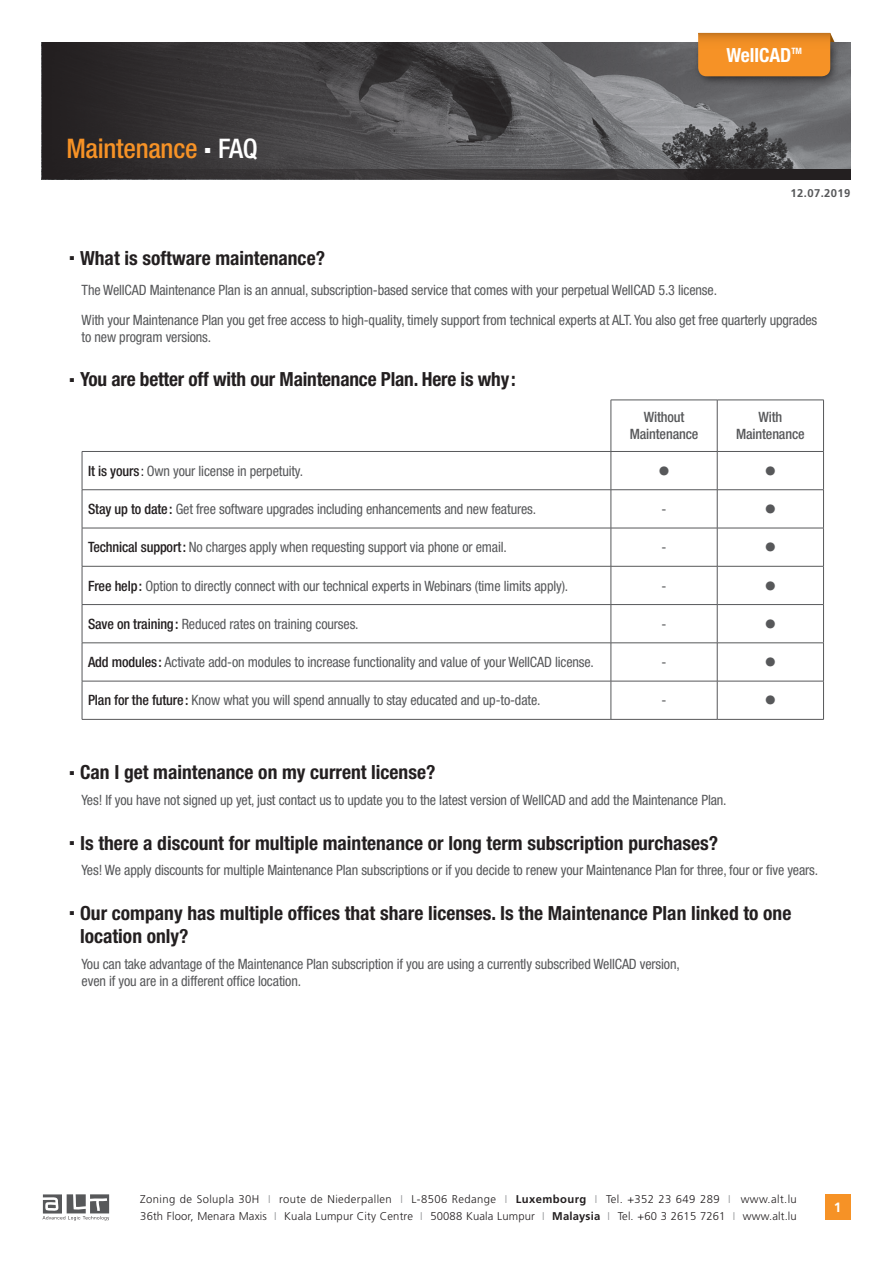
<style>
.page{position:relative;width:893px;height:1263px;background:#fff}
.page>*{position:absolute;margin:0;border:0;box-sizing:border-box;transform-origin:0 0}
.t1{font:500 condensed 27px "Helvetica Neue LT Std";letter-spacing:-.01em;color:#f69226}
.t2{font:condensed 25.5px "Helvetica Neue LT Std";color:#57585a}
.t3{font:700 condensed 19.5px/23.4px "Helvetica Neue LT Std";color:#231f20}
.t4{font:700 condensed 19.5px "Helvetica Neue LT Std";color:#fff}
.t5{font:condensed 14.25px/29.8px "Helvetica Neue LT Std";letter-spacing:-.01em;color:#57585a}
.t6{font:500 condensed 14.25px/17.1px "Helvetica Neue LT Std";letter-spacing:-.01em;color:#57585a;text-align:center}
.t7{font:700 13.5px "Frutiger";color:#fff}
.t8{font:300 11.25px/17.7px "Frutiger";letter-spacing:.015em;color:#231f20}
.t9{font:700 11.25px "Frutiger";letter-spacing:.035em;color:#57585a}
.t10{font:700 condensed 8.7px "Helvetica Neue LT Std";color:#fff}
.s1{color:#fff}
.s2{font-weight:500;color:#231f20}
.s3{color:#231f20}
.s4{color:#939598}
.s5{font-weight:700}
</style>
<div class="page">
<img style="left:680px;top:43px;width:170px;height:126px">
<div style="left:42px;top:169px;width:808px;height:10px;background:#231f20"></div>
<svg style="left:42px;top:43px;width:638px;height:136px;background:#4a484a"></svg>
<div style="left:693px;top:36px;width:147px;height:51px;background:#231f20;opacity:.75"></div>
<svg style="left:698px;top:33px;width:151px;height:43px;background:#e18c30"></svg>
<svg style="left:43px;top:1194px;width:66px;height:26px"></svg>
<div style="left:825px;top:1194px;width:25px;height:26px;background:#f69226"></div>
<hr style="left:611px;top:400px;width:106px;height:1px;background:#57585a">
<hr style="left:611px;top:400px;width:1px;height:51px;background:#57585a">
<hr style="left:717px;top:400px;width:107px;height:1px;background:#57585a">
<hr style="left:717px;top:400px;width:1px;height:51px;background:#57585a">
<hr style="left:823px;top:400px;width:1px;height:51px;background:#57585a">
<hr style="left:611px;top:451px;width:106px;height:1px;background:#57585a">
<hr style="left:717px;top:451px;width:107px;height:1px;background:#57585a">
<hr style="left:717px;top:452px;width:1px;height:37px;background:#57585a">
<hr style="left:823px;top:452px;width:1px;height:37px;background:#57585a">
<hr style="left:611px;top:489px;width:106px;height:1px;background:#57585a">
<hr style="left:717px;top:489px;width:107px;height:1px;background:#57585a">
<hr style="left:717px;top:490px;width:1px;height:38px;background:#57585a">
<hr style="left:823px;top:490px;width:1px;height:38px;background:#57585a">
<hr style="left:611px;top:528px;width:106px;height:1px;background:#57585a">
<hr style="left:717px;top:528px;width:107px;height:1px;background:#57585a">
<hr style="left:717px;top:528px;width:1px;height:38px;background:#57585a">
<hr style="left:823px;top:528px;width:1px;height:38px;background:#57585a">
<hr style="left:611px;top:566px;width:106px;height:1px;background:#57585a">
<hr style="left:717px;top:566px;width:107px;height:1px;background:#57585a">
<hr style="left:717px;top:566px;width:1px;height:38px;background:#57585a">
<hr style="left:823px;top:566px;width:1px;height:38px;background:#57585a">
<hr style="left:611px;top:604px;width:106px;height:1px;background:#57585a">
<hr style="left:717px;top:604px;width:107px;height:1px;background:#57585a">
<hr style="left:717px;top:605px;width:1px;height:38px;background:#57585a">
<hr style="left:823px;top:605px;width:1px;height:38px;background:#57585a">
<hr style="left:611px;top:643px;width:106px;height:1px;background:#57585a">
<hr style="left:717px;top:643px;width:107px;height:1px;background:#57585a">
<hr style="left:717px;top:643px;width:1px;height:38px;background:#57585a">
<hr style="left:823px;top:643px;width:1px;height:38px;background:#57585a">
<hr style="left:611px;top:681px;width:106px;height:1px;background:#57585a">
<hr style="left:717px;top:681px;width:107px;height:1px;background:#57585a">
<hr style="left:717px;top:681px;width:1px;height:38px;background:#57585a">
<hr style="left:823px;top:681px;width:1px;height:38px;background:#57585a">
<hr style="left:611px;top:719px;width:106px;height:1px;background:#57585a">
<hr style="left:717px;top:719px;width:107px;height:1px;background:#57585a">
<hr style="left:82px;top:451px;width:529px;height:1px;background:#57585a">
<hr style="left:82px;top:452px;width:1px;height:37px;background:#57585a">
<hr style="left:611px;top:452px;width:1px;height:37px;background:#57585a">
<hr style="left:82px;top:489px;width:529px;height:1px;background:#57585a">
<hr style="left:82px;top:490px;width:1px;height:38px;background:#57585a">
<hr style="left:611px;top:490px;width:1px;height:38px;background:#57585a">
<hr style="left:82px;top:528px;width:529px;height:1px;background:#57585a">
<hr style="left:82px;top:528px;width:1px;height:38px;background:#57585a">
<hr style="left:611px;top:528px;width:1px;height:38px;background:#57585a">
<hr style="left:82px;top:566px;width:529px;height:1px;background:#57585a">
<hr style="left:82px;top:566px;width:1px;height:38px;background:#57585a">
<hr style="left:611px;top:566px;width:1px;height:38px;background:#57585a">
<hr style="left:82px;top:604px;width:529px;height:1px;background:#57585a">
<hr style="left:82px;top:605px;width:1px;height:38px;background:#57585a">
<hr style="left:611px;top:605px;width:1px;height:38px;background:#57585a">
<hr style="left:82px;top:643px;width:529px;height:1px;background:#57585a">
<hr style="left:82px;top:643px;width:1px;height:38px;background:#57585a">
<hr style="left:611px;top:643px;width:1px;height:38px;background:#57585a">
<hr style="left:82px;top:681px;width:529px;height:1px;background:#57585a">
<hr style="left:82px;top:681px;width:1px;height:38px;background:#57585a">
<hr style="left:611px;top:681px;width:1px;height:38px;background:#57585a">
<hr style="left:82px;top:719px;width:529px;height:1px;background:#57585a">
<h1 class="t1" style="left:66px;top:132px;width:193px">Maintenance <sup>.</sup> <span class="s1">FAQ</span></h1>
<h3 class="t4" style="left:726px;top:43px;width:67px">WellCAD</h3>
<p class="t10" style="left:791px;top:46px;width:12px">TM</p>
<p class="t9" style="left:790px;top:187px;width:61px">12.07.2019</p>
<h3 class="t3" style="left:69px;top:246px;width:258px"><sup>.</sup> What is software maintenance?</h3>
<p class="t5" style="left:82px;top:275px;width:737px">The WellCAD Maintenance Plan is an annual, subscription-based service that comes with your perpetual WellCAD 5.3 license.<br>With your Maintenance Plan you get free access to high-quality, timely support from technical experts at ALT. You also get free quarterly upgrades</p>
<p class="t5" style="left:82px;top:322px;width:131px">to new program versions.</p>
<h3 class="t3" style="left:69px;top:367px;width:449px"><sup>.</sup> You are better off with our Maintenance Plan. Here is why:</h3>
<p class="t6" style="left:630px;top:408px;width:70px">Without<br>Maintenance</p>
<p class="t6" style="left:736px;top:408px;width:70px">With<br>Maintenance</p>
<p class="t5" style="left:88px;top:456px;width:217px"><span class="s2">It is yours</span><span class="s3">:</span> Own your license in perpetuity.</p>
<h2 class="t2" style="left:658px;top:456px;width:14px">•</h2>
<h2 class="t2" style="left:764px;top:456px;width:14px">•</h2>
<p class="t5" style="left:88px;top:494px;width:450px"><span class="s2">Stay up to date:</span> Get free software upgrades including enhancements and new features.</p>
<p class="t5" style="left:662px;top:494px;width:6px">-</p>
<h2 class="t2" style="left:764px;top:494px;width:14px">•</h2>
<p class="t5" style="left:88px;top:532px;width:420px"><span class="s2">Technical support:</span> No charges apply when requesting support via phone or email.</p>
<p class="t5" style="left:662px;top:532px;width:6px">-</p>
<h2 class="t2" style="left:764px;top:532px;width:14px">•</h2>
<p class="t5" style="left:88px;top:570px;width:482px"><span class="s2">Free help:</span> Option to directly connect with our technical experts in Webinars (time limits apply).</p>
<p class="t5" style="left:662px;top:570px;width:6px">-</p>
<h2 class="t2" style="left:764px;top:571px;width:14px">•</h2>
<p class="t5" style="left:88px;top:609px;width:272px"><span class="s2">Save on training:</span> Reduced rates on training courses.</p>
<p class="t5" style="left:662px;top:609px;width:6px">-</p>
<h2 class="t2" style="left:764px;top:609px;width:14px">•</h2>
<p class="t5" style="left:88px;top:647px;width:507px"><span class="s2">Add modules:</span> Activate add-on modules to increase functionality and value of your WellCAD license.</p>
<p class="t5" style="left:662px;top:647px;width:6px">-</p>
<h2 class="t2" style="left:764px;top:647px;width:14px">•</h2>
<p class="t5" style="left:88px;top:685px;width:454px"><span class="s2">Plan for the future:</span> Know what you will spend annually to stay educated and up-to-date.</p>
<p class="t5" style="left:662px;top:685px;width:6px">-</p>
<h2 class="t2" style="left:764px;top:685px;width:14px">•</h2>
<h3 class="t3" style="left:69px;top:760px;width:368px"><sup>.</sup> Can I get maintenance on my current license?</h3>
<p class="t5" style="left:82px;top:785px;width:646px">Yes! If you have not signed up yet, just contact us to update you to the latest version of WellCAD and add the Maintenance Plan.</p>
<h3 class="t3" style="left:69px;top:831px;width:651px"><sup>.</sup> Is there a discount for multiple maintenance or long term subscription purchases?</h3>
<p class="t5" style="left:82px;top:855px;width:738px">Yes! We apply discounts for multiple Maintenance Plan subscriptions or if you decide to renew your Maintenance Plan for three, four or five years.</p>
<h3 class="t3" style="left:80px;top:901px;width:713px;text-indent:-11px"><sup>.</sup> Our company has multiple offices that share licenses. Is the Maintenance Plan linked to one location only?</h3>
<p class="t5" style="left:82px;top:955px;width:600px;line-height:17.1px">You can take advantage of the Maintenance Plan subscription if you are using a currently subscribed WellCAD version, even if you are in a different office location.</p>
<p class="t8" style="left:140px;top:1190px;width:658px">Zoning de Solupla 30H <span class="s4">I</span> route de Niederpallen <span class="s4">I</span> L-8506 Redange <span class="s4">I</span> <span class="s5">Luxembourg</span> <span class="s4">I</span> Tel. +352 23 649 289 <span class="s4">I</span> www.alt.lu<br>36th Floor, Menara Maxis <span class="s4">I</span> Kuala Lumpur City Centre <span class="s4">I</span> 50088 Kuala Lumpur <span class="s4">I</span> <span class="s5">Malaysia</span> <span class="s4">I</span> Tel. +60 3 2615 7261 <span class="s4">I</span> www.alt.lu</p>
<p class="t7" style="left:834px;top:1200px;width:9px">1</p>
</div>
